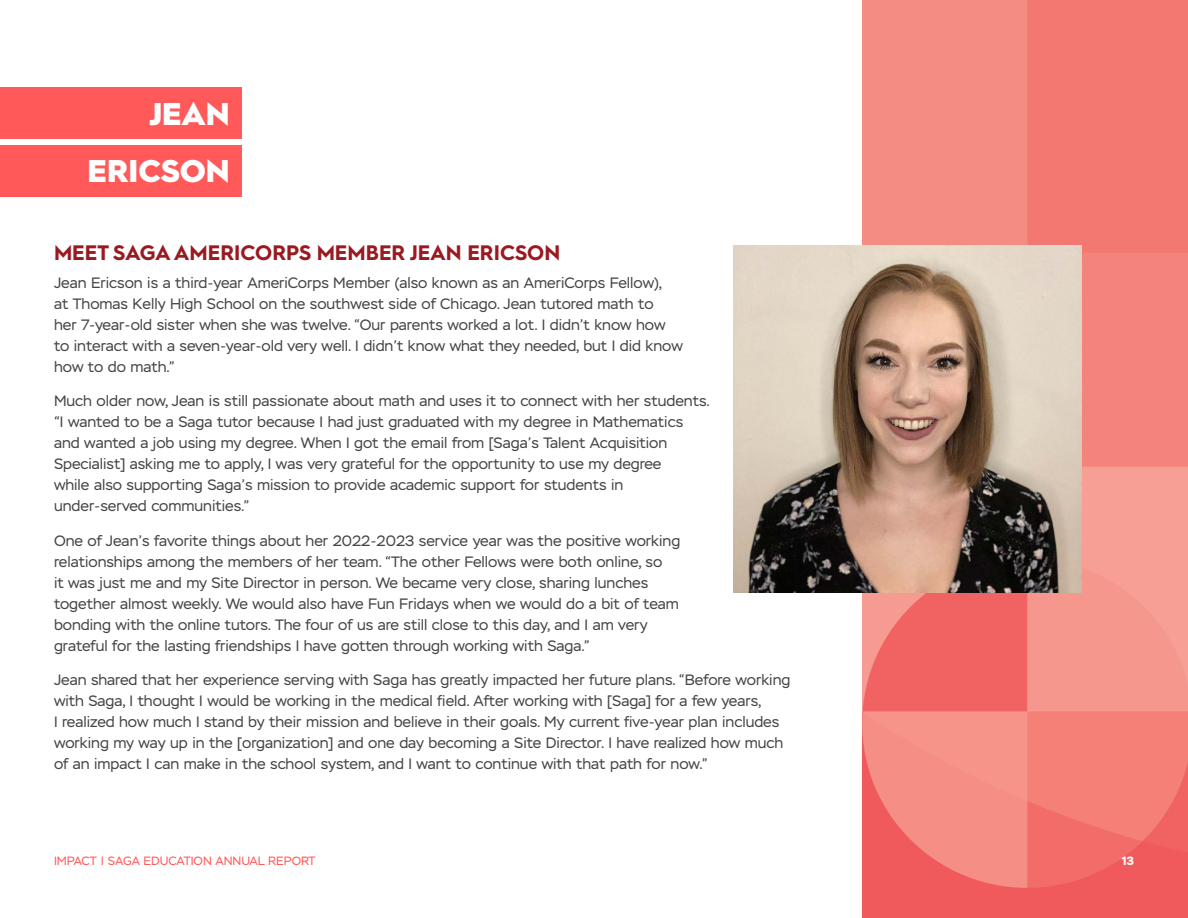
<style>
.page{position:relative;width:1188px;height:918px;background:#fff}
.page>*{position:absolute;margin:0;border:0;box-sizing:border-box;transform-origin:0 0}
.t1{font:900 31.5px/57px "Hurme Geometric Sans 2";color:#fff;text-align:right}
.t2{font:700 21px "Hurme Geometric Sans 2";color:#991a21}
.t3{font:15px/21px "Stem";color:#444746}
.t4{font:12px "Stem";color:#ff595a}
.t5{font:700 12px "Stem";color:#fff}
</style>
<div class="page">
<img style="left:862px;top:0;width:326px;height:918px">
<div style="left:0;top:88px;width:241px;height:51px;background:#ff595a"></div>
<div style="left:0;top:146px;width:241px;height:51px;background:#ff595a"></div>
<img style="left:733px;top:245px;width:348px;height:347px">
<p class="t1" style="left:88px;top:84px;width:144px">JEAN<br>ERICSON</p>
<p class="t2" style="left:54px;top:238px;width:508px">MEET SAGA AMERICORPS MEMBER JEAN ERICSON</p>
<p class="t3" style="left:54px;top:272px;width:630px">Jean Ericson is a third-year AmeriCorps Member (also known as an AmeriCorps Fellow),<br>at Thomas Kelly High School on the southwest side of Chicago. Jean tutored math to<br>her 7-year-old sister when she was twelve. “Our parents worked a lot. I didn’t know how to interact with a seven-year-old very well. I didn’t know what they needed, but I did know how to do math.”</p>
<p class="t3" style="left:54px;top:391px;width:657px">Much older now, Jean is still passionate about math and uses it to connect with her students. “I wanted to be a Saga tutor because I had just graduated with my degree in Mathematics and wanted a job using my degree. When I got the email from [Saga’s Talent Acquisition Specialist] asking me to apply, I was very grateful for the opportunity to use my degree<br>while also supporting Saga’s mission to provide academic support for students in under-served communities.”</p>
<p class="t3" style="left:54px;top:530px;width:628px">One of Jean’s favorite things about her 2022-2023 service year was the positive working relationships among the members of her team. “The other Fellows were both online, so<br>it was just me and my Site Director in person. We became very close, sharing lunches together almost weekly. We would also have Fun Fridays when we would do a bit of team bonding with the online tutors. The four of us are still close to this day, and I am very grateful for the lasting friendships I have gotten through working with Saga.”</p>
<p class="t3" style="left:54px;top:670px;width:738px">Jean shared that her experience serving with Saga has greatly impacted her future plans. “Before working with Saga, I thought I would be working in the medical field. After working with [Saga] for a few years,<br>I realized how much I stand by their mission and believe in their goals. My current five-year plan includes working my way up in the [organization] and one day becoming a Site Director. I have realized how much of an impact I can make in the school system, and I want to continue with that path for now.”</p>
<p class="t4" style="left:54px;top:854px;width:263px">IMPACT | SAGA EDUCATION ANNUAL REPORT</p>
<p class="t5" style="left:1122px;top:853px;width:14px">13</p>
</div>
